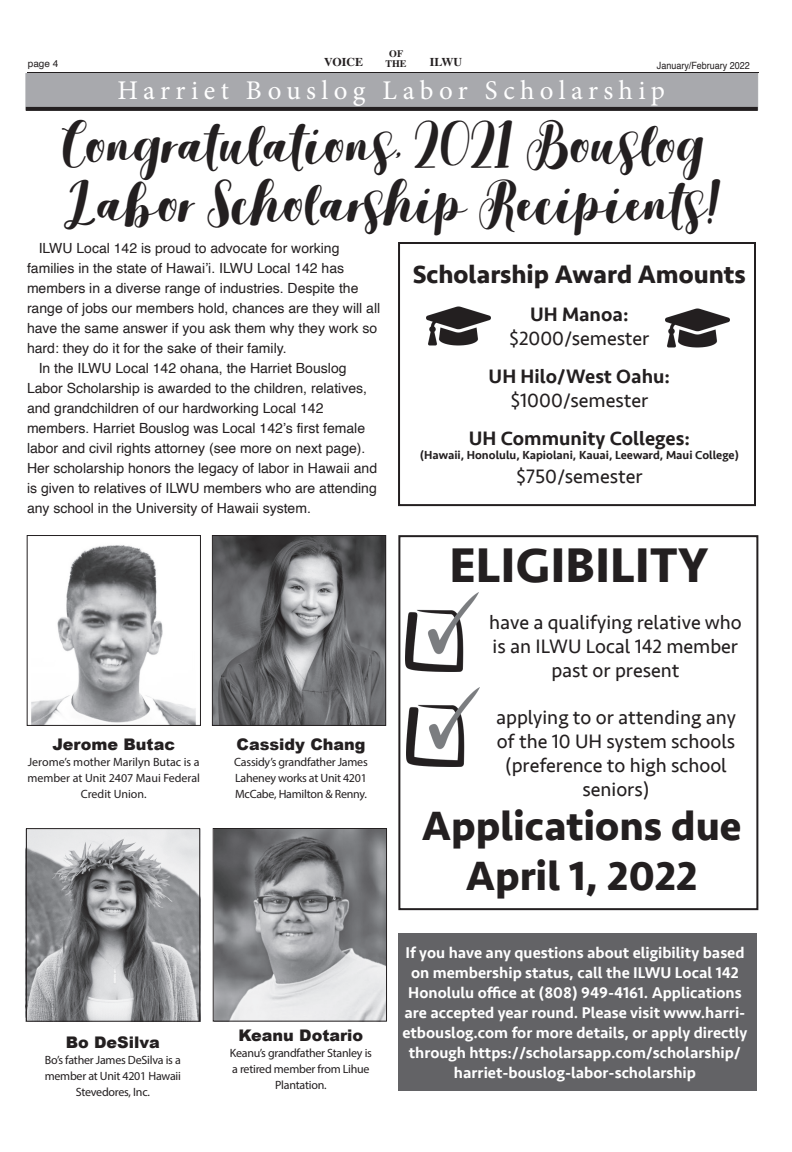
<style>
.page{position:relative;width:792px;height:1152px;background:#fff}
.page>*{position:absolute;margin:0;border:0;box-sizing:border-box;transform-origin:0 0}
.Head_24{font:700 50px "Seravek";color:#231f20}
.Head_18{font:48px/59px "Salmela Script";color:#231f20}
.Head_24-2{font:700 42px "Seravek";color:#231f20}
.Body_-10_11_13{font:27px "Minion Pro";letter-spacing:.195em;color:#fff}
.Byline_10{font:700 26px "Seravek";color:#231f20}
.Head_24-3{font:20px/24px "Seravek";color:#231f20;text-align:center}
.Head_24-4{font:500 20px "Seravek";color:#231f20}
.Byline_10-2{font:500 16px/20px "Seravek";color:#fff;text-align:center}
.Byline_10-3{font:900 16px "Arial";color:#231f20}
.lead_paragraph{font:14px/20px "Helvetica";color:#231f20}
.Byline_10-4{font:12px/16px "Myriad Pro";letter-spacing:-.02em;color:#231f20;text-align:center}
.Byline_10-5{font:12px/16px "Myriad Pro";color:#231f20;text-align:center}
.Byline_10-6{font:500 12px "Seravek";color:#231f20}
.t1{font:700 12px "Times";color:#231f20}
.t2{font:10px "Helvetica";color:#231f20;scale:.9 1}
.t3{font:700 10px "Times";color:#231f20}
.t4{font:10px "Helvetica";color:#231f20}
</style>
<div class="page">
<hr style="left:27px;top:72px;width:732px;height:1px;background:#231f20">
<div style="left:26px;top:73px;width:732px;height:37px;background:#a8a9ad"></div>
<svg style="left:26px;top:107px;width:732px;height:4px;background:#272324"></svg>
<div style="left:398px;top:934px;width:358px;height:157px;background:#636366"></div>
<img style="left:215px;top:830px;width:170px;height:190px">
<div style="left:213px;top:828px;width:174px;height:194px;border:1px solid #231f20"></div>
<div style="left:398px;top:242px;width:358px;height:264px;border:2px solid #231f20"></div>
<img style="left:427px;top:306px;width:64px;height:40px">
<img style="left:665px;top:308px;width:64px;height:40px">
<img style="left:214px;top:537px;width:170px;height:187px">
<div style="left:212px;top:535px;width:174px;height:191px;border:1px solid #231f20"></div>
<img style="left:31px;top:545px;width:165px;height:179px">
<div style="left:27px;top:535px;width:174px;height:191px;border:1px solid #231f20"></div>
<img style="left:28px;top:830px;width:170px;height:190px">
<div style="left:26px;top:828px;width:174px;height:194px;border:1px solid #231f20"></div>
<img style="left:406px;top:592px;width:73px;height:79px">
<img style="left:406px;top:688px;width:74px;height:78px">
<div style="left:398px;top:535px;width:360px;height:375px;border:2px solid #231f20"></div>
<p class="t3" style="left:389px;top:44px;width:15px">OF</p>
<p class="t1" style="left:324px;top:50px;width:41px">VOICE</p>
<p class="t1" style="left:430px;top:50px;width:34px">ILWU</p>
<p class="t4" style="left:28px;top:56px;width:32px">page 4</p>
<p class="t3" style="left:385px;top:54px;width:23px">THE</p>
<p class="t2" style="left:657px;top:58px;width:105px">January/February 2022</p>
<p class="Body_-10_11_13" style="left:118px;top:72px;width:549px">Harriet Bouslog Labor Scholarship</p>
<p class="Head_18" style="left:63px;top:110px;width:661px">Congratulations, 2021 Bouslog<br>Labor Scholarship Recipients!</p>
<p class="lead_paragraph" style="left:27px;top:239px;width:355px;text-indent:12px">ILWU Local 142 is proud to advocate for working families in the state of Hawai’i. ILWU Local 142 has members in a diverse range of industries. Despite the range of jobs our members hold, chances are they will all have the same answer if you ask them why they work so hard: they do it for the sake of their family.</p>
<p class="lead_paragraph" style="left:27px;top:359px;width:352px;text-indent:12px">In the ILWU Local 142 ohana, the Harriet Bouslog Labor Scholarship is awarded to the children, relatives, and grandchildren of our hardworking Local 142 members. Harriet Bouslog was Local 142’s first female labor and civil rights attorney (see more on next page).<br>Her scholarship honors the legacy of labor in Hawaii and is given to relatives of ILWU members who are attending any school in the University of Hawaii system.</p>
<p class="Byline_10-3" style="left:53px;top:732px;width:124px">Jerome Butac</p>
<p class="Byline_10-5" style="left:27px;top:753px;width:174px">Jerome’s mother Marilyn Butac is a member at Unit 2407 Maui Federal<br>Credit Union.</p>
<p class="Byline_10-3" style="left:237px;top:732px;width:130px">Cassidy Chang</p>
<p class="Byline_10-4" style="left:234px;top:753px;width:135px;text-align:justify">Cassidy’s grandfather James Laheney works at Unit 4201<br>McCabe, Hamilton &amp; Renny.</p>
<p class="Byline_10-3" style="left:66px;top:1030px;width:96px">Bo DeSilva</p>
<p class="Byline_10-4" style="left:45px;top:1051px;width:138px">Bo’s father James DeSilva is a member at Unit 4201 Hawaii<br>Stevedores, Inc.</p>
<p class="Byline_10-3" style="left:239px;top:1024px;width:126px">Keanu Dotario</p>
<p class="Byline_10-4" style="left:230px;top:1045px;width:144px">Keanu’s grandfather Stanley is a retired member from Lihue<br>Plantation.</p>
<p class="Byline_10" style="left:413px;top:253px;width:335px">Scholarship Award Amounts</p>
<p class="Head_24-4" style="left:530px;top:301px;width:100px">UH Manoa:</p>
<p class="Head_24-3" style="left:509px;top:326px;width:142px">$2000/semester</p>
<p class="Head_24-4" style="left:489px;top:363px;width:183px">UH Hilo/West Oahu:</p>
<p class="Head_24-3" style="left:510px;top:388px;width:139px">$1000/semester</p>
<p class="Head_24-4" style="left:469px;top:425px;width:223px">UH Community Colleges:</p>
<p class="Byline_10-6" style="left:420px;top:447px;width:321px">(Hawaii, Honolulu, Kapiolani, Kauai, Leeward, Maui College)</p>
<p class="Head_24-3" style="left:516px;top:464px;width:128px">$750/semester</p>
<p class="Head_24" style="left:449px;top:525px;width:260px">ELIGIBILITY</p>
<p class="Head_24-3" style="left:489px;top:611px;width:254px">have a qualifying relative who is an ILWU Local 142 member past or present</p>
<p class="Head_24-3" style="left:496px;top:705px;width:241px">applying to or attending any of the 10 UH system schools (preference to high school seniors)</p>
<p class="Head_24-2" style="left:422px;top:793px;width:321px">Applications due</p>
<p class="Head_24-2" style="left:466px;top:843px;width:234px">April 1, 2022</p>
<p class="Byline_10-2" style="left:402px;top:943px;width:346px">If you have any questions about eligibility based on membership status, call the ILWU Local 142<br>Honolulu office at (808) 949-4161. Applications are accepted year round. Please visit www.harri&shy;etbouslog.com for more details, or apply directly through https://scholarsapp.com/scholarship/ harriet-bouslog-labor-scholarship</p>
</div>
